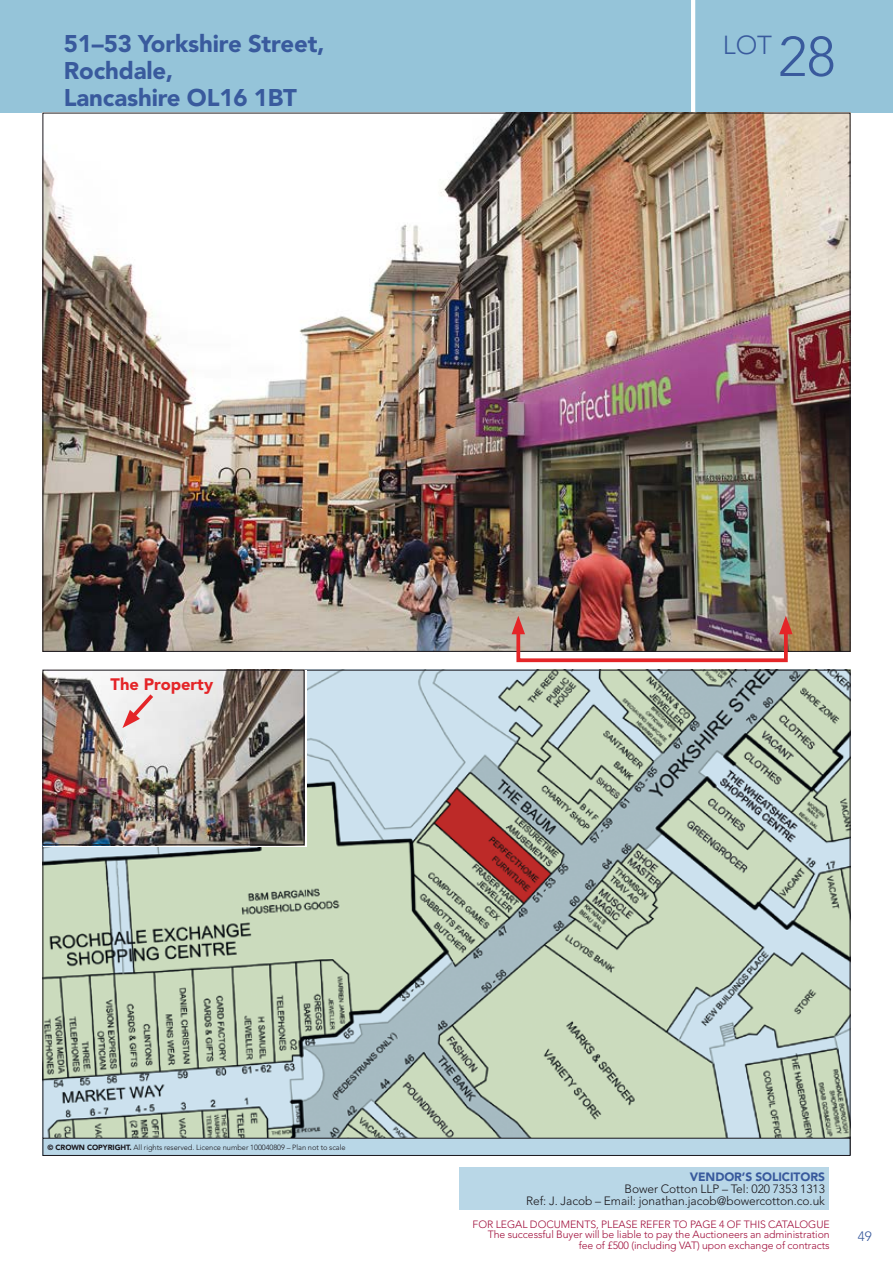
<style>
.page{position:relative;width:893px;height:1263px;background:#fff}
.page>*{position:absolute;margin:0;border:0;box-sizing:border-box;transform-origin:0 0}
.t1{font:300 55.5px "Avenir LT Std";color:#395a9d}
.t2{font:300 25.8px "Avenir LT Std";color:#395a9d}
.t3{font:900 24px/27px "Avenir LT Std";letter-spacing:-.005em;color:#395a9d}
.t4{font:900 16.5px "Avenir LT Std";color:#e42528}
.t5{font:300 13.5px "Avenir LT Std";color:#395a9d}
.t6{font:300 12px/12px "Avenir LT Std";letter-spacing:-.005em;color:#1a171c;text-align:right}
.t7{font:900 12px "Avenir LT Std";letter-spacing:-.005em;color:#395a9d}
.t8{font:300 10.5px/10.5px "Avenir LT Std";letter-spacing:-.005em;color:#a00f3b;text-align:right}
.t9{font:300 7.5px "Avenir LT Std";letter-spacing:-.005em;color:#1a171c}
.s1{font-weight:900}
</style>
<div class="page">
<div style="left:0;top:0;width:893px;height:113px;background:#95c4d9"></div>
<hr style="left:691px;top:0;width:4px;height:113px;background:#fff">
<img style="left:45px;top:672px;width:803px;height:466px">
<div style="left:43px;top:1138px;width:807px;height:17px;background:#b9d7e7"></div>
<div style="left:43px;top:1138px;width:807px;height:18px;border:1px solid #1a171c"></div>
<div style="left:43px;top:670px;width:264px;height:177px;background:linear-gradient(to bottom,#fff,#fff)"></div>
<div style="left:459px;top:1167px;width:370px;height:43px;background:#b9d7e7"></div>
<img style="left:45px;top:115px;width:803px;height:535px">
<div style="left:516px;top:625px;width:272px;height:37px;border:4px solid #e42528"></div>
<svg style="left:512px;top:616px;width:13px;height:18px"></svg>
<svg style="left:779px;top:616px;width:14px;height:18px"></svg>
<img style="left:45px;top:672px;width:257px;height:171px">
<div style="left:43px;top:670px;width:261px;height:175px;border:1px solid #1a171c"></div>
<svg style="left:122px;top:690px;width:35px;height:38px"></svg>
<h3 class="t3" style="left:64px;top:30px;width:262px">51–53 Yorkshire Street,<br>Rochdale,<br>Lancashire OL16 1BT</h3>
<h2 class="t2" style="left:723px;top:30px;width:51px">LOT</h2>
<h1 class="t1" style="left:778px;top:24px;width:59px">28</h1>
<h3 class="t4" style="left:111px;top:674px;width:104px">The Property</h3>
<p class="t9" style="left:48px;top:1143px;width:300px"><span class="s1">© CROWN COPYRIGHT.</span> All rights reserved. Licence number 100040809 – Plan not to scale</p>
<p class="t7" style="left:690px;top:1169px;width:137px">VENDOR’S SOLICITORS</p>
<p class="t6" style="left:526px;top:1182px;width:301px">Bower Cotton LLP – Tel: 020 7353 1313<br>Ref: J. Jacob – Email: jonathan.jacob@bowercotton.co.uk</p>
<p class="t8" style="left:473px;top:1219px;width:359px">FOR LEGAL DOCUMENTS, PLEASE REFER TO PAGE 4 OF THIS CATALOGUE<br>The successful Buyer will be liable to pay the Auctioneers an administration fee of £500 (including VAT) upon exchange of contracts</p>
<p class="t5" style="left:858px;top:1229px;width:15px">49</p>
</div>
